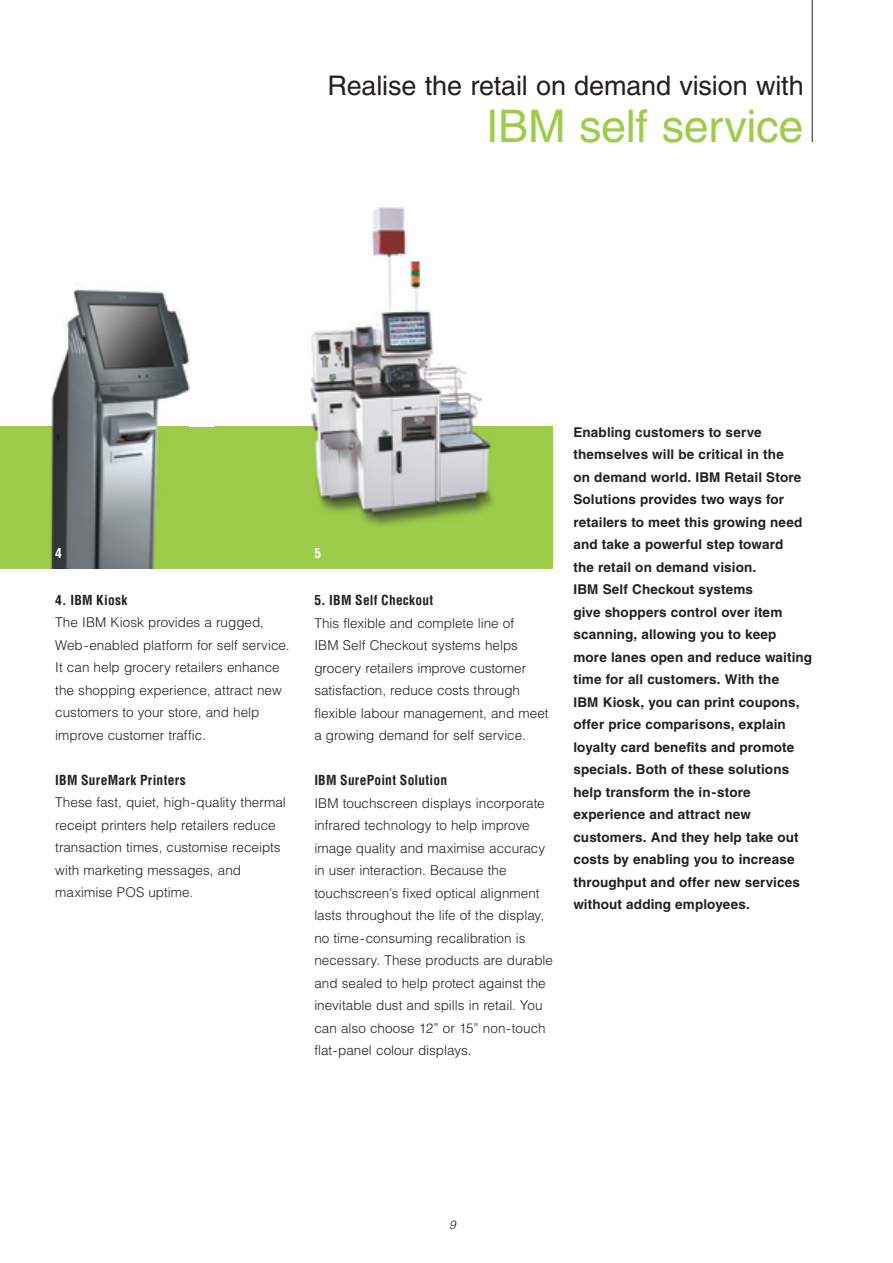
<style>
.page{position:relative;width:893px;height:1263px;background:#fff}
.page>*{position:absolute;margin:0;border:0;box-sizing:border-box;transform-origin:0 0}
.t1{font:45px "Helvetica";letter-spacing:-.01em;color:#9ccc49}
.t2{font:27px "Helvetica";letter-spacing:-.005em;color:#231f20}
.BR_2_3_column_Helvetica_text{font:300 13.5px/22.5px "Helvetica";color:#231f20}
.BR_2_3_column_Helvetica_text-2{font:700 13.5px/22.5px "Helvetica";letter-spacing:.01em;color:#231f20}
.BR_2_3_column_Subhead{font:700 condensed 13.5px "Helvetica";letter-spacing:.015em;color:#231f20}
.BR_2_3_column_Subhead-2{font:700 condensed 13.5px "Helvetica";color:#fff}
.t3{font:italic 300 12px "Helvetica";color:#231f20}
</style>
<div class="page">
<div style="left:0;top:426px;width:553px;height:142px;background:#9ccc49"></div>
<img style="left:310px;top:207px;width:183px;height:319px">
<hr style="left:812px;top:0;width:1px;height:142px;background:#231f20">
<img style="left:51px;top:289px;width:139px;height:137px">
<img style="left:50px;top:426px;width:109px;height:142px">
<p class="t2" style="left:328px;top:69px;width:478px">Realise the retail on demand vision with</p>
<p class="t1" style="left:486px;top:100px;width:319px">IBM self service</p>
<p class="BR_2_3_column_Subhead-2" style="left:55px;top:544px;width:8px">4</p>
<p class="BR_2_3_column_Subhead-2" style="left:314px;top:544px;width:8px">5</p>
<p class="BR_2_3_column_Subhead" style="left:55px;top:591px;width:74px">4. IBM Kiosk</p>
<p class="BR_2_3_column_Helvetica_text" style="left:55px;top:611px;width:236px">The IBM Kiosk provides a rugged, Web-enabled platform for self service.<br>It can help grocery retailers enhance the shopping experience, attract new customers to your store, and help improve customer traffic.</p>
<p class="BR_2_3_column_Subhead" style="left:55px;top:771px;width:132px">IBM SureMark Printers</p>
<p class="BR_2_3_column_Helvetica_text" style="left:55px;top:791px;width:232px">These fast, quiet, high-quality thermal receipt printers help retailers reduce transaction times, customise receipts with marketing messages, and maximise POS uptime.</p>
<p class="BR_2_3_column_Subhead" style="left:314px;top:592px;width:120px">5. IBM Self Checkout</p>
<p class="BR_2_3_column_Helvetica_text" style="left:314px;top:611px;width:236px">This flexible and complete line of<br>IBM Self Checkout systems helps grocery retailers improve customer satisfaction, reduce costs through flexible labour management, and meet a growing demand for self service.</p>
<p class="BR_2_3_column_Subhead" style="left:314px;top:772px;width:134px">IBM SurePoint Solution</p>
<p class="BR_2_3_column_Helvetica_text" style="left:314px;top:791px;width:240px">IBM touchscreen displays incorporate infrared technology to help improve image quality and maximise accuracy in user interaction. Because the touchscreen’s fixed optical alignment lasts throughout the life of the display, no time-consuming recalibration is necessary. These products are durable and sealed to help protect against the inevitable dust and spills in retail. You can also choose 12” or 15” non-touch flat-panel colour displays.</p>
<p class="BR_2_3_column_Helvetica_text-2" style="left:573px;top:420px;width:240px">Enabling customers to serve themselves will be critical in the<br>on demand world. IBM Retail Store<br>Solutions provides two ways for retailers to meet this growing need and take a powerful step toward<br>the retail on demand vision.<br>IBM Self Checkout systems<br>give shoppers control over item scanning, allowing you to keep more lanes open and reduce waiting time for all customers. With the<br>IBM Kiosk, you can print coupons, offer price comparisons, explain loyalty card benefits and promote specials. Both of these solutions help transform the in-store experience and attract new customers. And they help take out costs by enabling you to increase throughput and offer new services without adding employees.</p>
<p class="t3" style="left:449px;top:1217px;width:8px">9</p>
</div>
